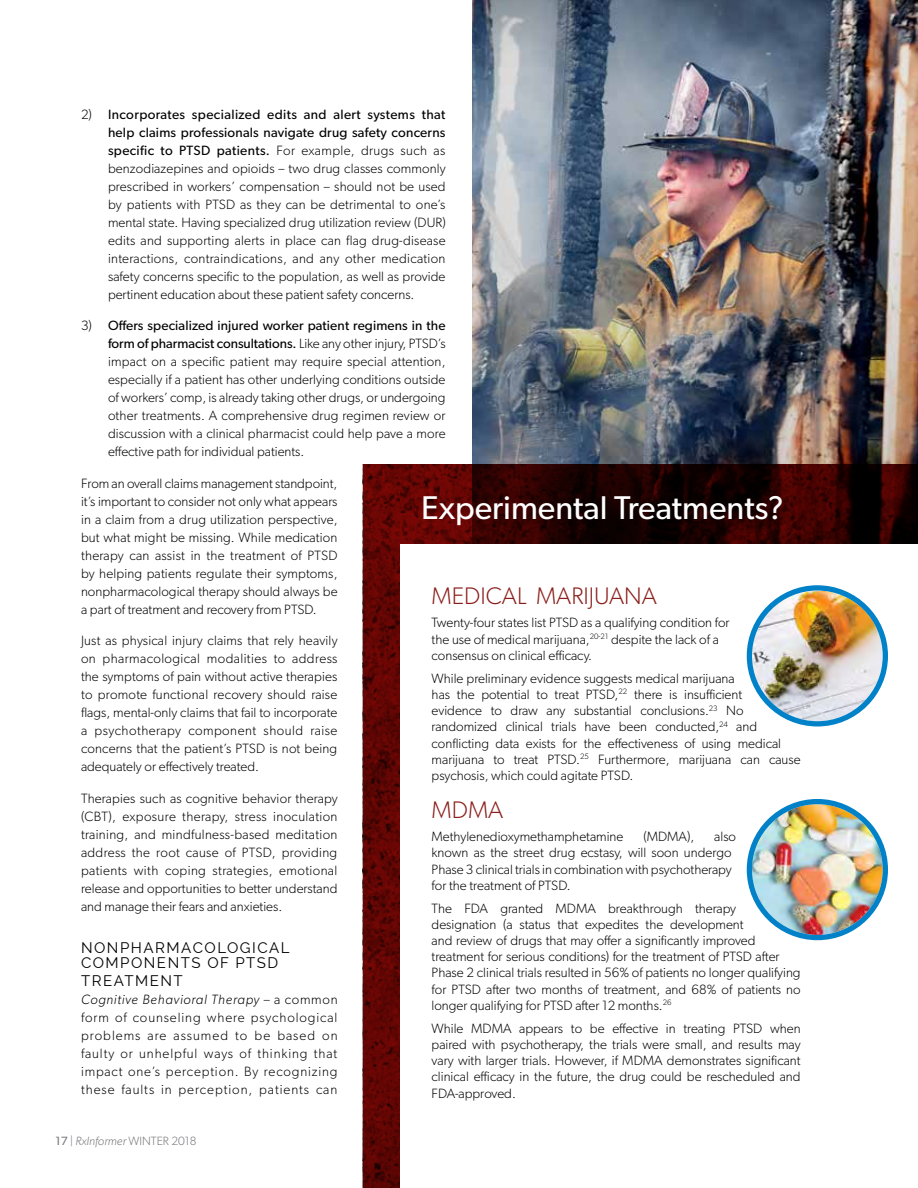
<style>
.page{position:relative;width:918px;height:1188px;background:#fff}
.page>*{position:absolute;margin:0;border:0;box-sizing:border-box;transform-origin:0 0}
.t1{font:33px "Gibson";color:#fff}
.t2{font:300 24px "Gibson";color:#8c1f1b}
.t3{font:15px/15px "Raleway";letter-spacing:.1em;color:#000}
.t4{font:300 13.5px/18px "Gibson";color:#000;text-align:justify}
.t5{font:300 12px "Gibson";color:#77787b}
.s1{font-weight:400}
.s2{font-style:italic}
</style>
<div class="page">
<img style="left:472px;top:0;width:446px;height:464px">
<svg style="left:363px;top:464px;width:555px;height:724px;background:#400503"></svg>
<div style="left:400px;top:545px;width:518px;height:643px;background:#fff"></div>
<img style="left:752px;top:591px;width:131px;height:130px;border-radius:65px">
<div style="left:747px;top:585px;width:141px;height:141px;border:5px solid #0081c8;border-radius:50%"></div>
<img style="left:752px;top:804px;width:131px;height:131px;border-radius:65px">
<div style="left:747px;top:799px;width:141px;height:141px;border:5px solid #0081c8;border-radius:50%"></div>
<p class="t4" style="left:108px;top:105px;width:339px;text-indent:-27px">2) <span class="s1">Incorporates specialized edits and alert systems that help claims professionals navigate drug safety concerns specific to PTSD patients.</span> For example, drugs such as benzodiazepines and opioids – two drug classes commonly prescribed in workers’ compensation – should not be used by patients with PTSD as they can be detrimental to one’s mental state. Having specialized drug utilization review (DUR) edits and supporting alerts in place can flag drug-disease interactions, contraindications, and any other medication safety concerns specific to the population, as well as provide pertinent education about these patient safety concerns.</p>
<p class="t4" style="left:108px;top:316px;width:339px;text-indent:-27px">3) <span class="s1">Offers specialized injured worker patient regimens in the form of pharmacist consultations.</span> Like any other injury, PTSD’s impact on a specific patient may require special attention, especially if a patient has other underlying conditions outside of workers’ comp, is already taking other drugs, or undergoing other treatments. A comprehensive drug regimen review or discussion with a clinical pharmacist could help pave a more effective path for individual patients.</p>
<p class="t4" style="left:81px;top:474px;width:258px">From an overall claims management standpoint, it’s important to consider not only what appears in a claim from a drug utilization perspective, but what might be missing. While medication therapy can assist in the treatment of PTSD by helping patients regulate their symptoms, nonpharmacological therapy should always be a part of treatment and recovery from PTSD.</p>
<p class="t4" style="left:81px;top:631px;width:258px">Just as physical injury claims that rely heavily on pharmacological modalities to address the symptoms of pain without active therapies to promote functional recovery should raise flags, mental-only claims that fail to incorporate a psychotherapy component should raise concerns that the patient’s PTSD is not being adequately or effectively treated.</p>
<p class="t4" style="left:81px;top:789px;width:258px">Therapies such as cognitive behavior therapy (CBT), exposure therapy, stress inoculation training, and mindfulness-based meditation address the root cause of PTSD, providing patients with coping strategies, emotional release and opportunities to better understand and manage their fears and anxieties.</p>
<p class="t3" style="left:81px;top:940px;width:210px">NONPHARMACOLOGICAL<br>COMPONENTS OF PTSD</p>
<p class="t3" style="left:81px;top:973px;width:103px">TREATMENT</p>
<p class="t4" style="left:81px;top:990px;width:258px"><span class="s2">Cognitive Behavioral Therapy</span> – a common form of counseling where psychological problems are assumed to be based on faulty or unhelpful ways of thinking that impact one’s perception. By recognizing these faults in perception, patients can</p>
<p class="t5" style="left:56px;top:1134px;width:143px"><span class="s1">17</span> | <span class="s2">RxInformer</span> WINTER 2018</p>
<h1 class="t1" style="left:421px;top:487px;width:364px">Experimental Treatments?</h1>
<h2 class="t2" style="left:432px;top:582px;width:227px">MEDICAL MARIJUANA</h2>
<p class="t4" style="left:432px;top:614px;width:300px;line-height:16.2px;text-align:left">Twenty-four states list PTSD as a qualifying condition for the use of medical marijuana,<sup>20-21</sup> despite the lack of a consensus on clinical efficacy.</p>
<p class="t4" style="left:432px;top:670px;width:370px;line-height:16.2px;text-align:left">While preliminary evidence suggests medical marijuana<br>has the potential to treat PTSD,<sup>22</sup> there is insufficient<br>evidence to draw any substantial conclusions.<sup>23</sup> No randomized clinical trials have been conducted,<sup>24</sup> and conflicting data exists for the effectiveness of using medical marijuana to treat PTSD.<sup>25</sup> Furthermore, marijuana can cause psychosis, which could agitate PTSD.</p>
<h2 class="t2" style="left:432px;top:795px;width:73px">MDMA</h2>
<p class="t4" style="left:432px;top:827px;width:193px">Methylenedioxymethamphetamine</p>
<p class="t4" style="left:643px;top:827px;width:52px">(MDMA),</p>
<p class="t4" style="left:432px;top:828px;width:306px;line-height:16.2px;text-align:left;text-indent:283px">also known as the street drug ecstasy, will soon undergo Phase 3 clinical trials in combination with psychotherapy for the treatment of PTSD.</p>
<p class="t4" style="left:432px;top:900px;width:371px;line-height:16.2px;text-align:left">The FDA granted MDMA breakthrough therapy designation (a status that expedites the development<br>and review of drugs that may offer a significantly improved treatment for serious conditions) for the treatment of PTSD after Phase 2 clinical trials resulted in 56% of patients no longer qualifying for PTSD after two months of treatment, and 68% of patients no longer qualifying for PTSD after 12 months.<sup>26</sup></p>
<p class="t4" style="left:432px;top:1020px;width:371px;line-height:16.2px">While MDMA appears to be effective in treating PTSD when paired with psychotherapy, the trials were small, and results may vary with larger trials. However, if MDMA demonstrates significant clinical efficacy in the future, the drug could be rescheduled and FDA-approved.</p>
</div>
